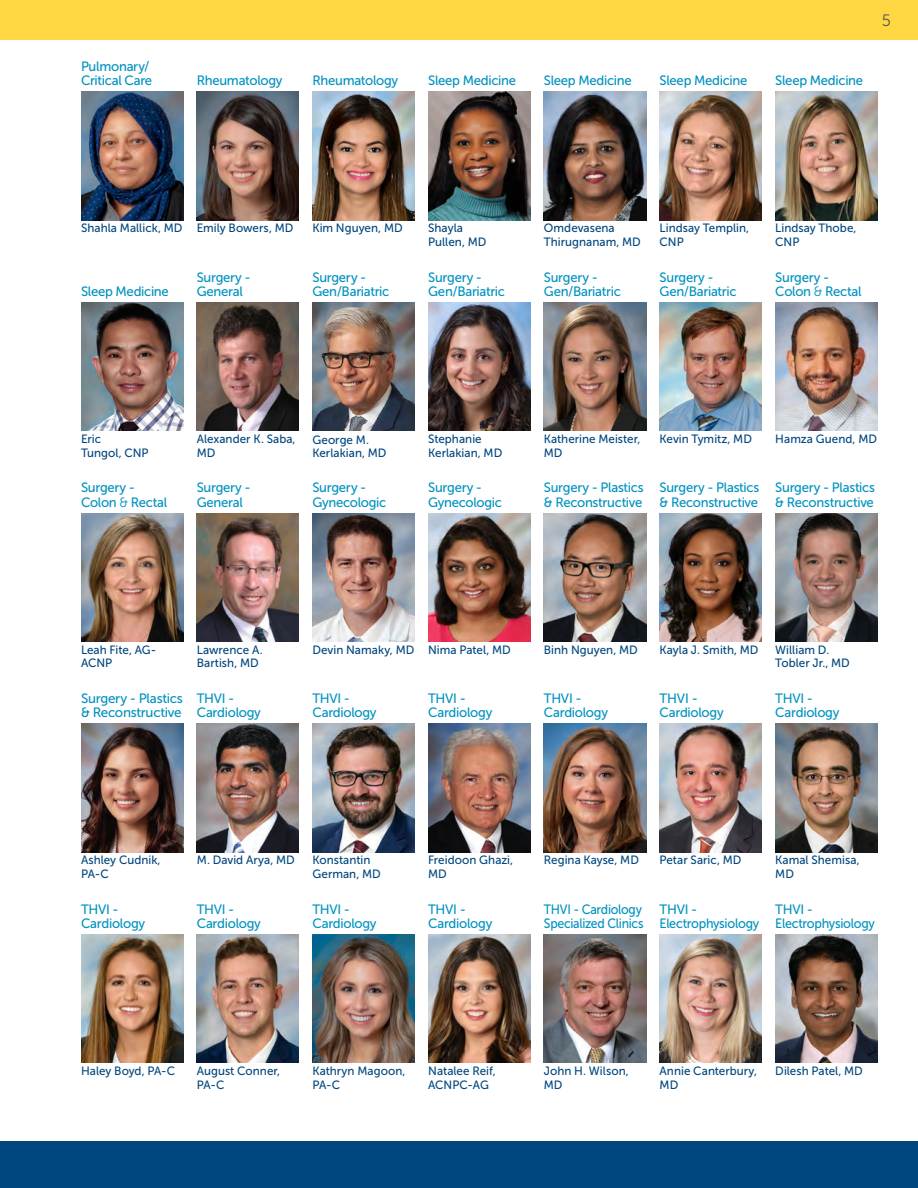
<style>
.page{position:relative;width:918px;height:1188px;background:#fff}
.page>*{position:absolute;margin:0;border:0;box-sizing:border-box;transform-origin:0 0}
.SPEC_PRIM_CARE_HEAD{font:16.5px "Museo Sans 300";color:#57585a}
.DOC-specialties{font:13.5px/14.2px "Museo Sans 500";letter-spacing:-.02em;color:#0092c0}
.DOC-specialties-2{font:13.5px/14.2px "Museo Sans 500";letter-spacing:-.02em;color:#0092c0;scale:.91 1}
.CUTLINE-Name{font:12px/13.5px "Museo Sans 500";letter-spacing:.005em;color:#00467e}
.s1{font-family:"Museo Sans 300"}
</style>
<div class="page">
<img style="left:312px;top:513px;width:103px;height:129px">
<img style="left:428px;top:513px;width:102px;height:129px">
<img style="left:81px;top:92px;width:102px;height:128px">
<img style="left:197px;top:513px;width:102px;height:129px">
<img style="left:197px;top:303px;width:102px;height:128px">
<img style="left:312px;top:303px;width:103px;height:128px">
<img style="left:544px;top:303px;width:102px;height:128px">
<img style="left:775px;top:303px;width:103px;height:128px">
<img style="left:81px;top:513px;width:102px;height:129px">
<img style="left:660px;top:303px;width:102px;height:128px">
<img style="left:312px;top:92px;width:103px;height:128px">
<img style="left:197px;top:92px;width:102px;height:128px">
<img style="left:81px;top:724px;width:102px;height:128px">
<img style="left:775px;top:513px;width:103px;height:129px">
<img style="left:660px;top:513px;width:102px;height:129px">
<img style="left:544px;top:513px;width:102px;height:129px">
<img style="left:197px;top:724px;width:102px;height:128px">
<img style="left:544px;top:724px;width:102px;height:128px">
<img style="left:312px;top:724px;width:103px;height:128px">
<img style="left:428px;top:724px;width:102px;height:128px">
<img style="left:775px;top:724px;width:103px;height:128px">
<img style="left:428px;top:303px;width:102px;height:128px">
<div style="left:0;top:1141px;width:918px;height:47px;background:#00467e"></div>
<div style="left:0;top:0;width:918px;height:40px;background:#ffd743"></div>
<img style="left:81px;top:935px;width:102px;height:128px">
<img style="left:544px;top:935px;width:102px;height:128px">
<img style="left:775px;top:935px;width:103px;height:128px">
<img style="left:660px;top:935px;width:102px;height:128px">
<img style="left:428px;top:935px;width:102px;height:128px">
<img style="left:197px;top:935px;width:102px;height:128px">
<img style="left:312px;top:935px;width:103px;height:128px">
<img style="left:544px;top:92px;width:102px;height:128px">
<img style="left:81px;top:303px;width:102px;height:128px">
<img style="left:428px;top:92px;width:102px;height:128px">
<img style="left:660px;top:92px;width:102px;height:128px">
<img style="left:775px;top:92px;width:103px;height:128px">
<img style="left:660px;top:724px;width:102px;height:128px">
<p class="DOC-specialties" style="left:81px;top:59px;width:73px">Pulmonary/<br>Critical Care</p>
<p class="DOC-specialties" style="left:197px;top:73px;width:87px">Rheumatology</p>
<p class="DOC-specialties" style="left:312px;top:73px;width:87px">Rheumatology</p>
<p class="DOC-specialties" style="left:428px;top:73px;width:89px">Sleep Medicine</p>
<p class="DOC-specialties" style="left:544px;top:73px;width:89px">Sleep Medicine</p>
<p class="DOC-specialties" style="left:660px;top:73px;width:89px">Sleep Medicine</p>
<p class="DOC-specialties" style="left:775px;top:73px;width:89px">Sleep Medicine</p>
<p class="SPEC_PRIM_CARE_HEAD" style="left:882px;top:11px;width:11px">5</p>
<p class="CUTLINE-Name" style="left:81px;top:222px;width:103px">Shahla Mallick, MD</p>
<p class="DOC-specialties" style="left:81px;top:284px;width:89px">Sleep Medicine</p>
<p class="CUTLINE-Name" style="left:197px;top:222px;width:98px">Emily Bowers, MD</p>
<p class="DOC-specialties" style="left:197px;top:270px;width:56px">Surgery -<br>General</p>
<p class="CUTLINE-Name" style="left:312px;top:222px;width:92px">Kim Nguyen, MD</p>
<p class="DOC-specialties" style="left:312px;top:270px;width:78px">Surgery -<br>Gen/Bariatric</p>
<p class="CUTLINE-Name" style="left:428px;top:222px;width:60px">Shayla<br>Pullen, MD</p>
<p class="CUTLINE-Name" style="left:660px;top:222px;width:91px">Lindsay Templin,<br>CNP</p>
<p class="CUTLINE-Name" style="left:544px;top:222px;width:99px">Omdevasena<br>Thirugnanam, MD</p>
<p class="DOC-specialties" style="left:428px;top:270px;width:78px">Surgery -<br>Gen/Bariatric</p>
<p class="DOC-specialties" style="left:544px;top:270px;width:78px">Surgery -<br>Gen/Bariatric</p>
<p class="DOC-specialties" style="left:660px;top:270px;width:78px">Surgery -<br>Gen/Bariatric</p>
<p class="CUTLINE-Name" style="left:775px;top:222px;width:83px">Lindsay Thobe,<br>CNP</p>
<p class="DOC-specialties" style="left:775px;top:270px;width:88px">Surgery -<br>Colon <span class="s1">&amp;</span> Rectal</p>
<p class="CUTLINE-Name" style="left:81px;top:432px;width:69px">Eric<br>Tungol, CNP</p>
<p class="DOC-specialties" style="left:81px;top:481px;width:88px">Surgery -<br>Colon <span class="s1">&amp;</span> Rectal</p>
<p class="CUTLINE-Name" style="left:197px;top:432px;width:100px">Alexander K. Saba,<br>MD</p>
<p class="DOC-specialties" style="left:197px;top:481px;width:56px">Surgery -<br>General</p>
<p class="CUTLINE-Name" style="left:312px;top:433px;width:76px">George M.<br>Kerlakian, MD</p>
<p class="DOC-specialties" style="left:312px;top:481px;width:76px">Surgery -<br>Gynecologic</p>
<p class="CUTLINE-Name" style="left:428px;top:432px;width:76px">Stephanie<br>Kerlakian, MD</p>
<p class="DOC-specialties" style="left:428px;top:481px;width:76px">Surgery -<br>Gynecologic</p>
<p class="CUTLINE-Name" style="left:544px;top:432px;width:98px">Katherine Meister,<br>MD</p>
<p class="DOC-specialties" style="left:544px;top:481px;width:101px">Surgery - Plastics &amp; Reconstructive</p>
<p class="CUTLINE-Name" style="left:660px;top:432px;width:94px">Kevin Tymitz, MD</p>
<p class="DOC-specialties" style="left:660px;top:481px;width:101px">Surgery - Plastics &amp; Reconstructive</p>
<p class="CUTLINE-Name" style="left:775px;top:432px;width:103px">Hamza Guend, MD</p>
<p class="DOC-specialties" style="left:775px;top:481px;width:101px">Surgery - Plastics &amp; Reconstructive</p>
<p class="CUTLINE-Name" style="left:81px;top:643px;width:77px">Leah Fite, AG-<br>ACNP</p>
<p class="DOC-specialties" style="left:81px;top:691px;width:103px">Surgery - Plastics &amp; Reconstructive</p>
<p class="CUTLINE-Name" style="left:197px;top:643px;width:68px">Lawrence A.<br>Bartish, MD</p>
<p class="DOC-specialties" style="left:197px;top:691px;width:66px">THVI -<br>Cardiology</p>
<p class="CUTLINE-Name" style="left:312px;top:643px;width:103px">Devin Namaky, MD</p>
<p class="CUTLINE-Name" style="left:428px;top:643px;width:84px">Nima Patel, MD</p>
<p class="DOC-specialties" style="left:312px;top:691px;width:66px">THVI -<br>Cardiology</p>
<p class="DOC-specialties" style="left:428px;top:691px;width:66px">THVI -<br>Cardiology</p>
<p class="CUTLINE-Name" style="left:544px;top:643px;width:95px">Binh Nguyen, MD</p>
<p class="DOC-specialties" style="left:544px;top:691px;width:66px">THVI -<br>Cardiology</p>
<p class="CUTLINE-Name" style="left:660px;top:643px;width:101px">Kayla J. Smith, MD</p>
<p class="DOC-specialties" style="left:660px;top:691px;width:66px">THVI -<br>Cardiology</p>
<p class="CUTLINE-Name" style="left:775px;top:643px;width:76px">William D.<br>Tobler Jr., MD</p>
<p class="DOC-specialties" style="left:775px;top:691px;width:66px">THVI -<br>Cardiology</p>
<p class="CUTLINE-Name" style="left:81px;top:854px;width:81px">Ashley Cudnik,<br>PA-C</p>
<p class="DOC-specialties" style="left:81px;top:902px;width:66px">THVI -<br>Cardiology</p>
<p class="CUTLINE-Name" style="left:197px;top:854px;width:100px">M. David Arya, MD</p>
<p class="DOC-specialties" style="left:197px;top:902px;width:66px">THVI -<br>Cardiology</p>
<p class="CUTLINE-Name" style="left:312px;top:854px;width:70px">Konstantin<br>German, MD</p>
<p class="DOC-specialties" style="left:312px;top:902px;width:66px">THVI -<br>Cardiology</p>
<p class="CUTLINE-Name" style="left:428px;top:854px;width:87px">Freidoon Ghazi,<br>MD</p>
<p class="DOC-specialties" style="left:428px;top:902px;width:66px">THVI -<br>Cardiology</p>
<p class="CUTLINE-Name" style="left:544px;top:854px;width:97px">Regina Kayse, MD</p>
<p class="DOC-specialties-2" style="left:544px;top:902px;width:111px">THVI - Cardiology<br>Specialized Clinics</p>
<p class="CUTLINE-Name" style="left:660px;top:854px;width:83px">Petar Saric, MD</p>
<p class="DOC-specialties" style="left:660px;top:902px;width:101px">THVI -<br>Electrophysiology</p>
<p class="CUTLINE-Name" style="left:775px;top:854px;width:86px">Kamal Shemisa,<br>MD</p>
<p class="DOC-specialties" style="left:775px;top:902px;width:101px">THVI -<br>Electrophysiology</p>
<p class="CUTLINE-Name" style="left:81px;top:1064px;width:96px">Haley Boyd, PA-C</p>
<p class="CUTLINE-Name" style="left:197px;top:1064px;width:85px">August Conner,<br>PA-C</p>
<p class="CUTLINE-Name" style="left:312px;top:1064px;width:95px">Kathryn Magoon,<br>PA-C</p>
<p class="CUTLINE-Name" style="left:428px;top:1064px;width:69px">Natalee Reif,<br>ACNPC-AG</p>
<p class="CUTLINE-Name" style="left:544px;top:1064px;width:86px">John H. Wilson,<br>MD</p>
<p class="CUTLINE-Name" style="left:660px;top:1064px;width:99px">Annie Canterbury,<br>MD</p>
<p class="CUTLINE-Name" style="left:775px;top:1064px;width:89px">Dilesh Patel, MD</p>
</div>
